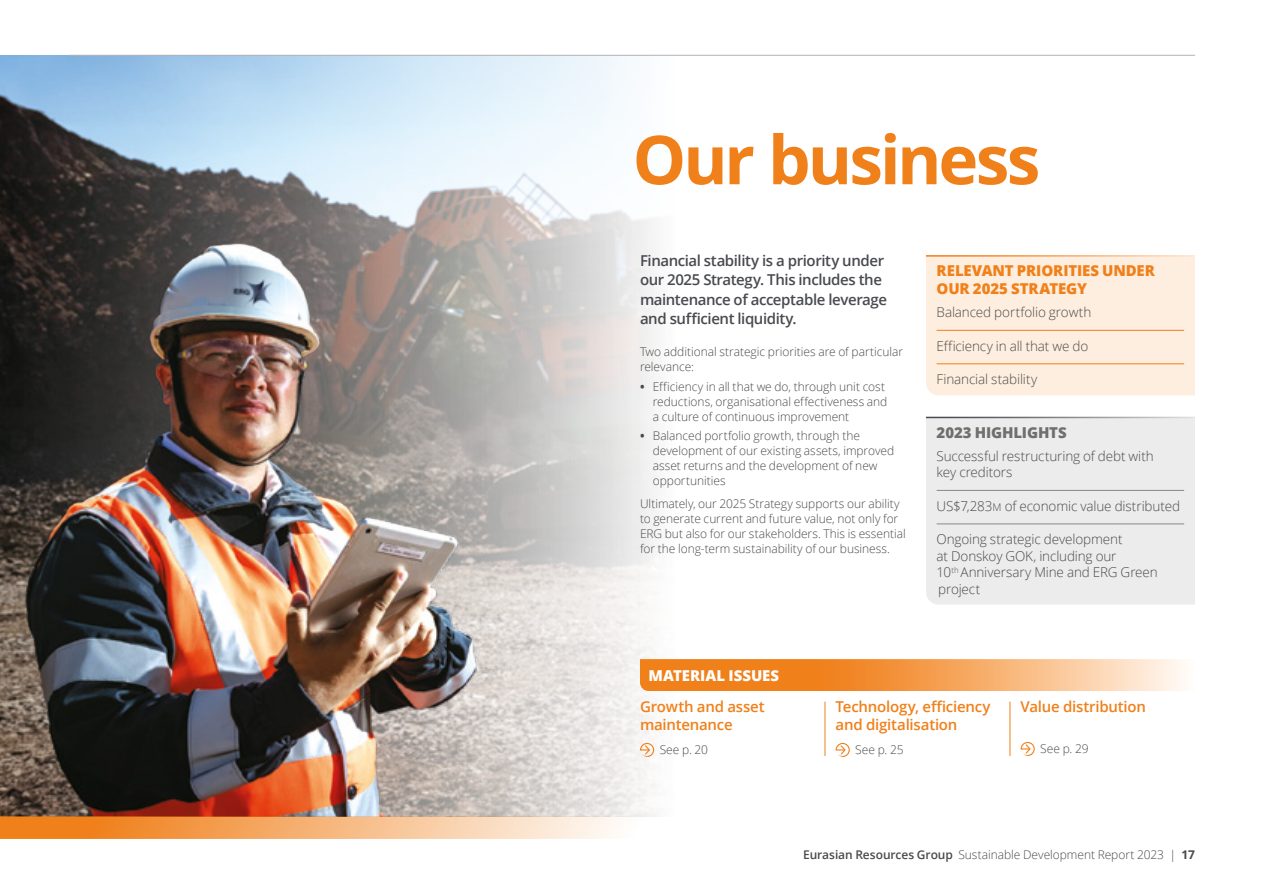
<style>
.page{position:relative;width:1263px;height:893px;background:#fff}
.page>*{position:absolute;margin:0;border:0;box-sizing:border-box;transform-origin:0 0}
.t1{font:700 67.5px "Open Sans";letter-spacing:-.045em;color:#f0801a}
.t2{font:600 15px/19.5px "Open Sans";letter-spacing:-.025em;color:#484a4f}
.t3{font:600 15px/18px "Open Sans";letter-spacing:-.015em;color:#f0801a}
.t4{font:800 15px/18px "Open Sans";letter-spacing:-.01em;color:#f0801a}
.t5{font:800 15px "Open Sans";letter-spacing:-.01em;color:#706f6f}
.t6{font:800 15px "Open Sans";color:#fff}
.t7{font:300 13.5px/16.5px "Open Sans";letter-spacing:-.01em;color:#4a4a49}
.t8{font:300 12px/15px "Open Sans";letter-spacing:-.005em;color:#4a4a49}
.s1{font-weight:700}
.s2{font-size:10.5px}
.s3{font-weight:600}
</style>
<div class="page">
<img style="left:0;top:55px;width:826px;height:761px">
<svg style="left:0;top:816px;width:657px;height:23px;background:#f4b67e"></svg>
<div style="left:926px;top:418px;width:269px;height:187px;background:#edeced"></div>
<hr style="left:936px;top:490px;width:248px;height:1px;background:#88878b">
<hr style="left:936px;top:524px;width:248px;height:1px;background:#88878b">
<hr style="left:926px;top:417px;width:269px;height:1px;background:#484a4f">
<div style="left:926px;top:257px;width:269px;height:138px;background:#feeedf"></div>
<hr style="left:936px;top:330px;width:248px;height:1px;background:#f0801a">
<hr style="left:936px;top:364px;width:248px;height:1px;background:#f0801a">
<hr style="left:926px;top:255px;width:269px;height:2px;background:#f0801a">
<svg style="left:640px;top:659px;width:545px;height:32px;background:#f5a55c"></svg>
<hr style="left:1009px;top:702px;width:1px;height:54px;background:#f0801a">
<hr style="left:825px;top:702px;width:1px;height:54px;background:#f0801a">
<svg style="left:639px;top:742px;width:16px;height:16px"></svg>
<svg style="left:835px;top:742px;width:15px;height:15px"></svg>
<svg style="left:1020px;top:741px;width:15px;height:15px"></svg>
<hr style="left:68px;top:55px;width:1127px;height:1px;background:#b4b2b6">
<h1 class="t1" style="left:632px;top:112px;width:409px">Our business</h1>
<p class="t2" style="left:640px;top:250px;width:249px">Financial stability is a priority under our 2025 Strategy. This includes the maintenance of acceptable leverage and sufficient liquidity.</p>
<p class="t8" style="left:640px;top:344px;width:265px">Two additional strategic priorities are of particular relevance:</p>
<p class="t8" style="left:653px;top:378px;width:236px;text-indent:-13px"><span class="s1">•</span> Efficiency in all that we do, through unit cost reductions, organisational effectiveness and a culture of continuous improvement</p>
<p class="t8" style="left:653px;top:428px;width:243px;text-indent:-13px"><span class="s1">•</span> Balanced portfolio growth, through the development of our existing assets, improved asset returns and the development of new opportunities</p>
<p class="t8" style="left:640px;top:496px;width:267px">Ultimately, our 2025 Strategy supports our ability to generate current and future value, not only for ERG but also for our stakeholders. This is essential for the long-term sustainability of our business.</p>
<p class="t4" style="left:936px;top:261px;width:220px">RELEVANT PRIORITIES UNDER<br>OUR 2025 STRATEGY</p>
<p class="t7" style="left:936px;top:304px;width:156px">Balanced portfolio growth</p>
<p class="t7" style="left:936px;top:337px;width:153px">Efficiency in all that we do</p>
<p class="t7" style="left:936px;top:371px;width:102px">Financial stability</p>
<p class="t5" style="left:936px;top:421px;width:132px">2023 HIGHLIGHTS</p>
<p class="t7" style="left:936px;top:447px;width:219px">Successful restructuring of debt with key creditors</p>
<p class="t7" style="left:936px;top:497px;width:245px">US$7,283<span class="s2">M</span> of economic value distributed</p>
<p class="t7" style="left:936px;top:531px;width:223px">Ongoing strategic development<br>at Donskoy GOK, including our<br>10<sup>th</sup> Anniversary Mine and ERG Green project</p>
<p class="t6" style="left:648px;top:664px;width:132px">MATERIAL ISSUES</p>
<p class="t3" style="left:640px;top:698px;width:126px">Growth and asset maintenance</p>
<p class="t8" style="left:660px;top:742px;width:50px">See p. 20</p>
<p class="t3" style="left:836px;top:698px;width:157px">Technology, efficiency and digitalisation</p>
<p class="t8" style="left:855px;top:742px;width:50px">See p. 25</p>
<p class="t3" style="left:1020px;top:698px;width:127px">Value distribution</p>
<p class="t8" style="left:1040px;top:741px;width:50px">See p. 29</p>
<p class="t8" style="left:803px;top:847px;width:393px"><span class="s3">Eurasian Resources Group</span> Sustainable Development Report 2023 | <span class="s1">17</span></p>
</div>
